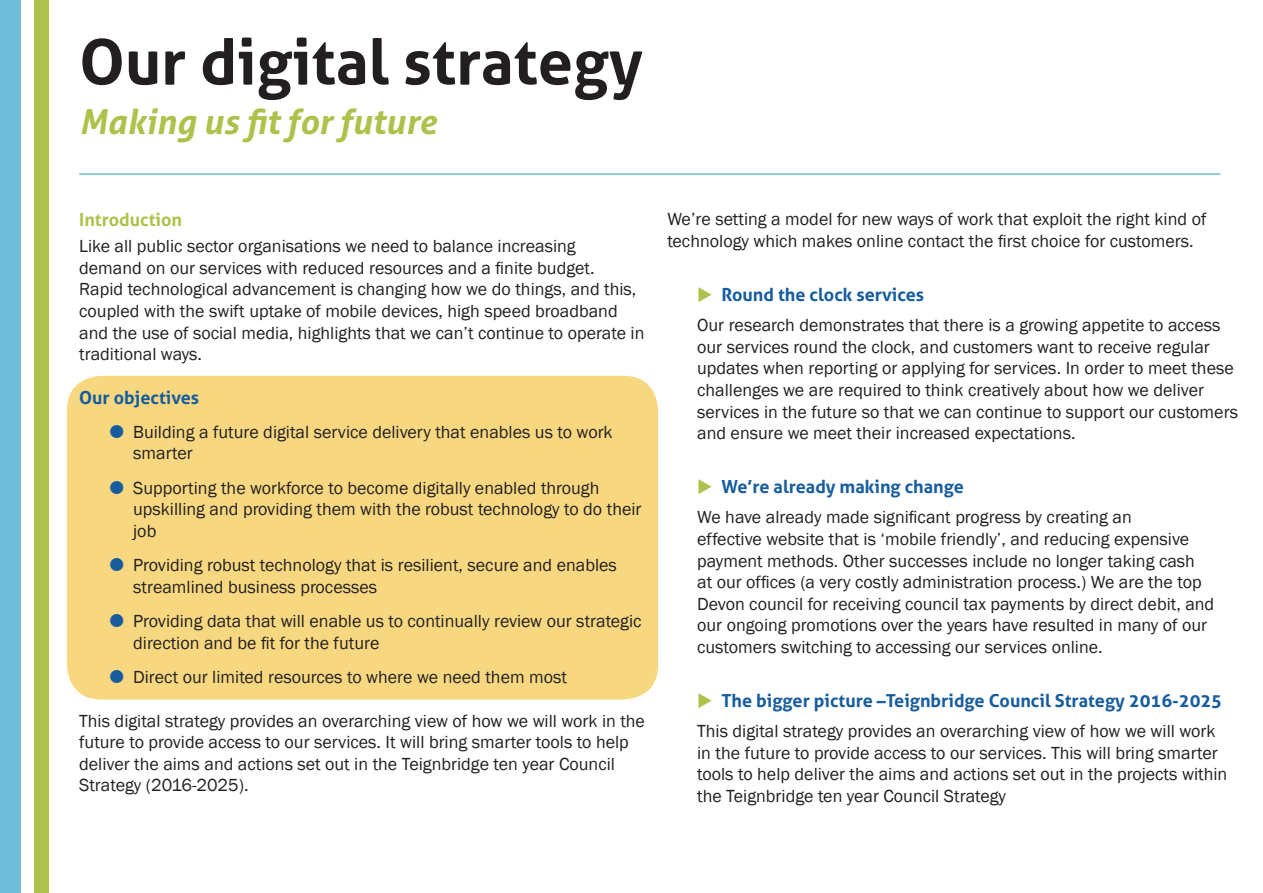
<style>
.page{position:relative;width:1263px;height:893px;background:#fff}
.page>*{position:absolute;margin:0;border:0;box-sizing:border-box;transform-origin:0 0}
.Title_-_right{font:700 63px "Aller";color:#231f20}
.Sub-heading{font:italic 700 34.5px "Aller";color:#aec24b}
.Indented{font:18px/21.6px "Franklin Gothic";color:#231f20}
.Bold{font:700 18px "Aller";color:#175d9e}
.Bold-2{font:700 18px "Aller";color:#aec24b}
</style>
<div class="page">
<div style="left:0;top:0;width:43px;height:893px;background:#71bedb"></div>
<div style="left:67px;top:376px;width:591px;height:323px;background:#f7d881;border-radius:34px"></div>
<div style="left:21px;top:0;width:41px;height:893px;background:#fff"></div>
<div style="left:34px;top:0;width:15px;height:893px;background:#aec24b"></div>
<hr style="left:79px;top:173px;width:1141px;height:2px;background:#71bedb">
<p class="Title_-_right" style="left:79px;top:23px;width:565px">Our digital strategy</p>
<p class="Sub-heading" style="left:79px;top:100px;width:359px">Making us fit for future</p>
<p class="Bold-2" style="left:79px;top:208px;width:104px">Introduction</p>
<p class="Indented" style="left:79px;top:236px;width:567px">Like all public sector organisations we need to balance increasing<br>demand on our services with reduced resources and a finite budget.<br>Rapid technological advancement is changing how we do things, and this, coupled with the swift uptake of mobile devices, high speed broadband and the use of social media, highlights that we can’t continue to operate in traditional ways.</p>
<p class="Bold" style="left:79px;top:386px;width:122px">Our objectives</p>
<p class="Indented" style="left:133px;top:421px;width:481px">Building a future digital service delivery that enables us to work smarter</p>
<p class="Indented" style="left:133px;top:477px;width:510px">Supporting the workforce to become digitally enabled through upskilling and providing them with the robust technology to do their job</p>
<p class="Indented" style="left:133px;top:555px;width:485px">Providing robust technology that is resilient, secure and enables streamlined business processes</p>
<p class="Indented" style="left:133px;top:611px;width:510px">Providing data that will enable us to continually review our strategic direction and be fit for the future</p>
<p class="Indented" style="left:133px;top:667px;width:435px">Direct our limited resources to where we need them most</p>
<p class="Indented" style="left:79px;top:710px;width:567px">This digital strategy provides an overarching view of how we will work in the future to provide access to our services. It will bring smarter tools to help deliver the aims and actions set out in the Teignbridge ten year Council Strategy (2016-2025).</p>
<p class="Indented" style="left:667px;top:209px;width:540px">We’re setting a model for new ways of work that exploit the right kind of technology which makes online contact the first choice for customers.</p>
<p class="Bold" style="left:721px;top:283px;width:204px">Round the clock services</p>
<p class="Indented" style="left:697px;top:315px;width:542px">Our research demonstrates that there is a growing appetite to access our services round the clock, and customers want to receive regular updates when reporting or applying for services. In order to meet these challenges we are required to think creatively about how we deliver services in the future so that we can continue to support our customers and ensure we meet their increased expectations.</p>
<p class="Bold" style="left:721px;top:476px;width:244px">We’re already making change</p>
<p class="Indented" style="left:697px;top:507px;width:519px">We have already made significant progress by creating an<br>effective website that is ‘mobile friendly’, and reducing expensive payment methods. Other successes include no longer taking cash at our offices (a very costly administration process.) We are the top Devon council for receiving council tax payments by direct debit, and our ongoing promotions over the years have resulted in many of our customers switching to accessing our services online.</p>
<p class="Bold" style="left:721px;top:690px;width:502px">The bigger picture –Teignbridge Council Strategy 2016-2025</p>
<p class="Indented" style="left:697px;top:721px;width:532px">This digital strategy provides an overarching view of how we will work in the future to provide access to our services. This will bring smarter tools to help deliver the aims and actions set out in the projects within the Teignbridge ten year Council Strategy</p>
</div>
